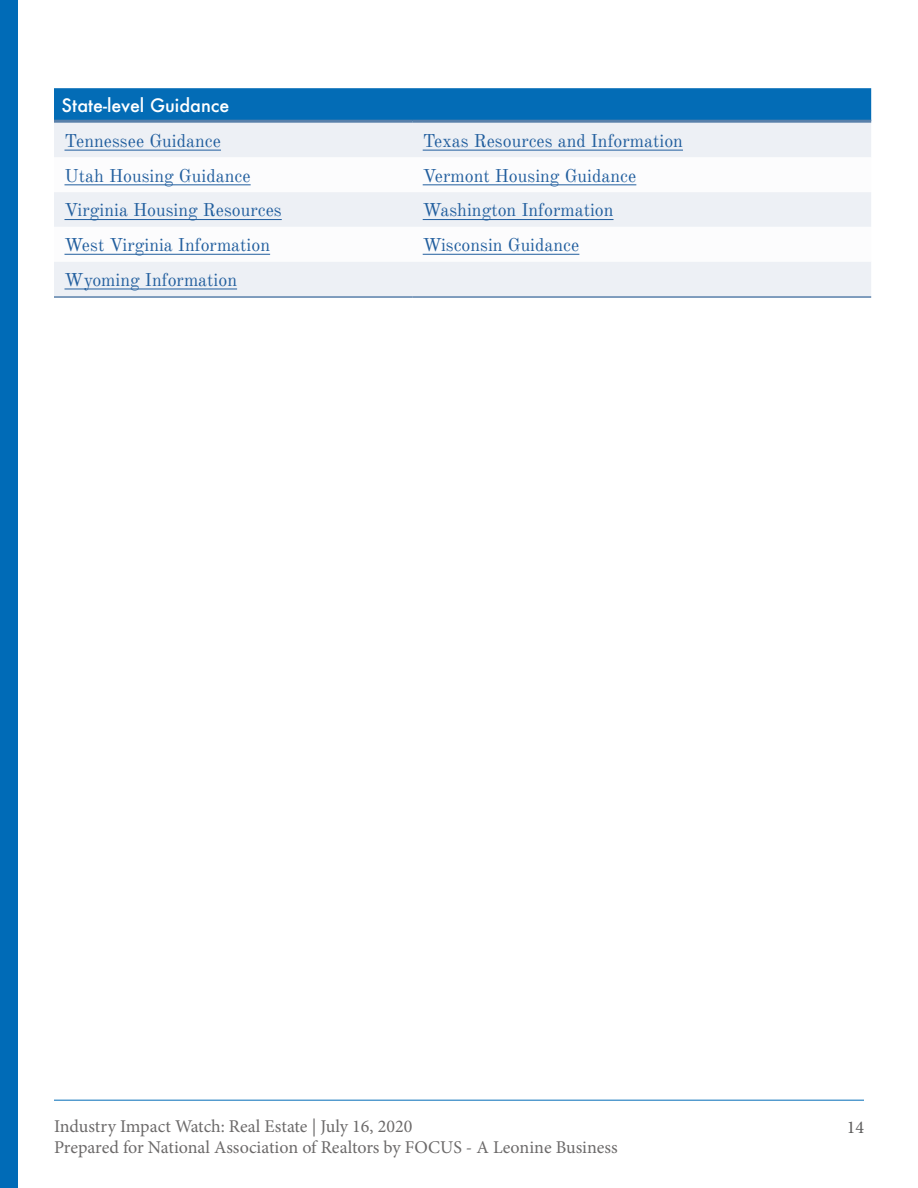
<style>
.page{position:relative;width:918px;height:1188px;background:#fff}
.page>*{position:absolute;margin:0;border:0;box-sizing:border-box;transform-origin:0 0}
.t1{font:18px "Old Standard TT";color:#215e9e}
.t2{font:18px/21.6px "Minion Pro";letter-spacing:-.005em;color:#6c6a6a}
.t3{font:500 18px "Futura";color:#fff}
.t4{font:18px "Minion Pro";color:#5d5c5c}
</style>
<div class="page">
<div style="left:0;top:0;width:18px;height:1188px;background:#006bb7"></div>
<hr style="left:54px;top:1100px;width:810px;height:1px;background:#006bb7">
<div style="left:54px;top:88px;width:817px;height:32px;background:#036cb6"></div>
<div style="left:54px;top:123px;width:817px;height:173px;background:#edf0f5"></div>
<svg style="left:54px;top:157px;width:817px;height:105px"></svg>
<hr style="left:54px;top:296px;width:358px;height:2px;background:#5980aa">
<hr style="left:412px;top:296px;width:459px;height:2px;background:#5980aa">
<hr style="left:54px;top:120px;width:358px;height:3px;background:#5980aa">
<hr style="left:412px;top:120px;width:459px;height:3px;background:#5980aa">
<hr style="left:64px;top:150px;width:157px;height:1px;background:#215e9e">
<hr style="left:423px;top:150px;width:260px;height:1px;background:#215e9e">
<hr style="left:64px;top:184px;width:187px;height:1px;background:#215e9e">
<hr style="left:423px;top:184px;width:213px;height:1px;background:#215e9e">
<hr style="left:64px;top:219px;width:218px;height:1px;background:#215e9e">
<hr style="left:423px;top:219px;width:191px;height:1px;background:#215e9e">
<hr style="left:64px;top:254px;width:206px;height:1px;background:#215e9e">
<hr style="left:423px;top:254px;width:156px;height:1px;background:#215e9e">
<hr style="left:64px;top:289px;width:173px;height:1px;background:#215e9e">
<p class="t3" style="left:62px;top:93px;width:169px">State-level Guidance</p>
<p class="t1" style="left:64px;top:130px;width:158px">Tennessee Guidance</p>
<p class="t1" style="left:423px;top:130px;width:262px">Texas Resources and Information</p>
<p class="t1" style="left:64px;top:164px;width:188px">Utah Housing Guidance</p>
<p class="t1" style="left:423px;top:164px;width:215px">Vermont Housing Guidance</p>
<p class="t1" style="left:64px;top:199px;width:219px">Virginia Housing Resources</p>
<p class="t1" style="left:423px;top:199px;width:192px">Washington Information</p>
<p class="t1" style="left:64px;top:234px;width:207px">West Virginia Information</p>
<p class="t1" style="left:423px;top:234px;width:158px">Wisconsin Guidance</p>
<p class="t1" style="left:64px;top:269px;width:174px">Wyoming Information</p>
<p class="t2" style="left:54px;top:1115px;width:565px">Industry Impact Watch: Real Estate | July 16, 2020<br>Prepared for National Association of Realtors by FOCUS - A Leonine Business</p>
<p class="t4" style="left:847px;top:1115px;width:19px">14</p>
</div>
